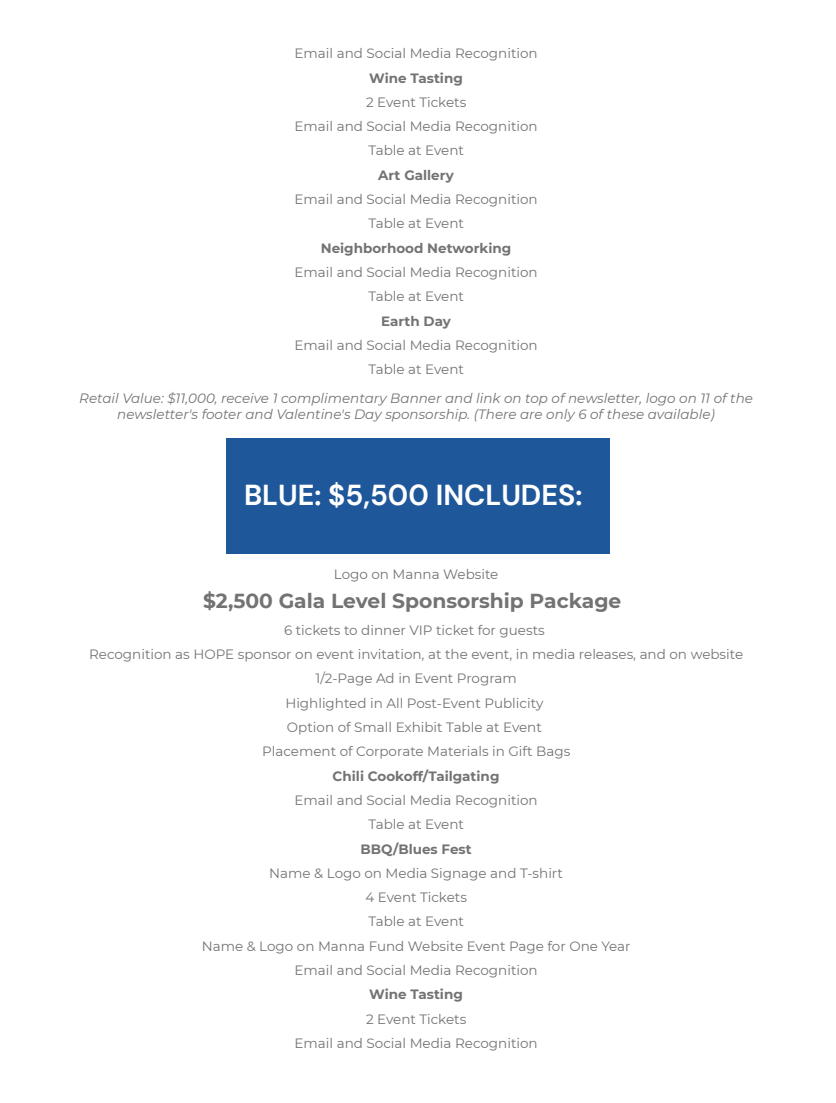
<style>
.page{position:relative;width:836px;height:1103px;background:#fff}
.page>*{position:absolute;margin:0;border:0;box-sizing:border-box;transform-origin:0 0}
.t1{font:700 28.8px "DM Sans";color:#fff}
.t2{font:700 20.25px "Montserrat";color:#737373}
.t3{font:13.5px "Montserrat";color:#737373}
.t4{font:italic 13.5px/16.2px "Montserrat";color:#737373;text-align:center}
.t5{font:700 13.5px "Montserrat";color:#737373}
</style>
<div class="page">
<div style="left:226px;top:438px;width:383px;height:115px;background:#1f589a"></div>
<p class="t3" style="left:294px;top:45px;width:244px">Email and Social Media Recognition</p>
<p class="t5" style="left:369px;top:69px;width:95px">Wine Tasting</p>
<p class="t3" style="left:366px;top:94px;width:102px">2 Event Tickets</p>
<p class="t3" style="left:294px;top:118px;width:244px">Email and Social Media Recognition</p>
<p class="t3" style="left:368px;top:142px;width:97px">Table at Event</p>
<p class="t5" style="left:378px;top:167px;width:77px">Art Gallery</p>
<p class="t3" style="left:294px;top:191px;width:244px">Email and Social Media Recognition</p>
<p class="t3" style="left:368px;top:215px;width:97px">Table at Event</p>
<p class="t5" style="left:321px;top:240px;width:192px">Neighborhood Networking</p>
<p class="t3" style="left:294px;top:264px;width:244px">Email and Social Media Recognition</p>
<p class="t3" style="left:368px;top:288px;width:97px">Table at Event</p>
<p class="t5" style="left:381px;top:313px;width:71px">Earth Day</p>
<p class="t3" style="left:294px;top:337px;width:244px">Email and Social Media Recognition</p>
<p class="t3" style="left:368px;top:361px;width:97px">Table at Event</p>
<p class="t4" style="left:79px;top:390px;width:675px">Retail Value: $11,000, receive 1 complimentary Banner and link on top of newsletter, logo on 11 of the newsletter's footer and Valentine's Day sponsorship. (There are only 6 of these available)</p>
<p class="t1" style="left:244px;top:477px;width:340px">BLUE: $5,500 INCLUDES:</p>
<p class="t3" style="left:334px;top:566px;width:166px">Logo on Manna Website</p>
<h3 class="t2" style="left:203px;top:589px;width:420px">$2,500 Gala Level Sponsorship Package</h3>
<p class="t3" style="left:284px;top:621px;width:262px">6 tickets to dinner VIP ticket for guests</p>
<p class="t3" style="left:89px;top:646px;width:655px">Recognition as HOPE sponsor on event invitation, at the event, in media releases, and on website</p>
<p class="t3" style="left:315px;top:670px;width:203px">1/2-Page Ad in Event Program</p>
<p class="t3" style="left:285px;top:694px;width:259px">Highlighted in All Post-Event Publicity</p>
<p class="t3" style="left:287px;top:719px;width:256px">Option of Small Exhibit Table at Event</p>
<p class="t3" style="left:262px;top:743px;width:310px">Placement of Corporate Materials in Gift Bags</p>
<p class="t5" style="left:332px;top:767px;width:168px">Chili Cookoff/Tailgating</p>
<p class="t3" style="left:294px;top:792px;width:244px">Email and Social Media Recognition</p>
<p class="t3" style="left:368px;top:816px;width:97px">Table at Event</p>
<p class="t5" style="left:360px;top:840px;width:113px">BBQ/Blues Fest</p>
<p class="t3" style="left:269px;top:864px;width:295px">Name &amp; Logo on Media Signage and T-shirt</p>
<p class="t3" style="left:365px;top:889px;width:103px">4 Event Tickets</p>
<p class="t3" style="left:368px;top:913px;width:97px">Table at Event</p>
<p class="t3" style="left:202px;top:937px;width:430px">Name &amp; Logo on Manna Fund Website Event Page for One Year</p>
<p class="t3" style="left:294px;top:962px;width:244px">Email and Social Media Recognition</p>
<p class="t5" style="left:369px;top:986px;width:95px">Wine Tasting</p>
<p class="t3" style="left:366px;top:1010px;width:102px">2 Event Tickets</p>
<p class="t3" style="left:294px;top:1035px;width:244px">Email and Social Media Recognition</p>
</div>
